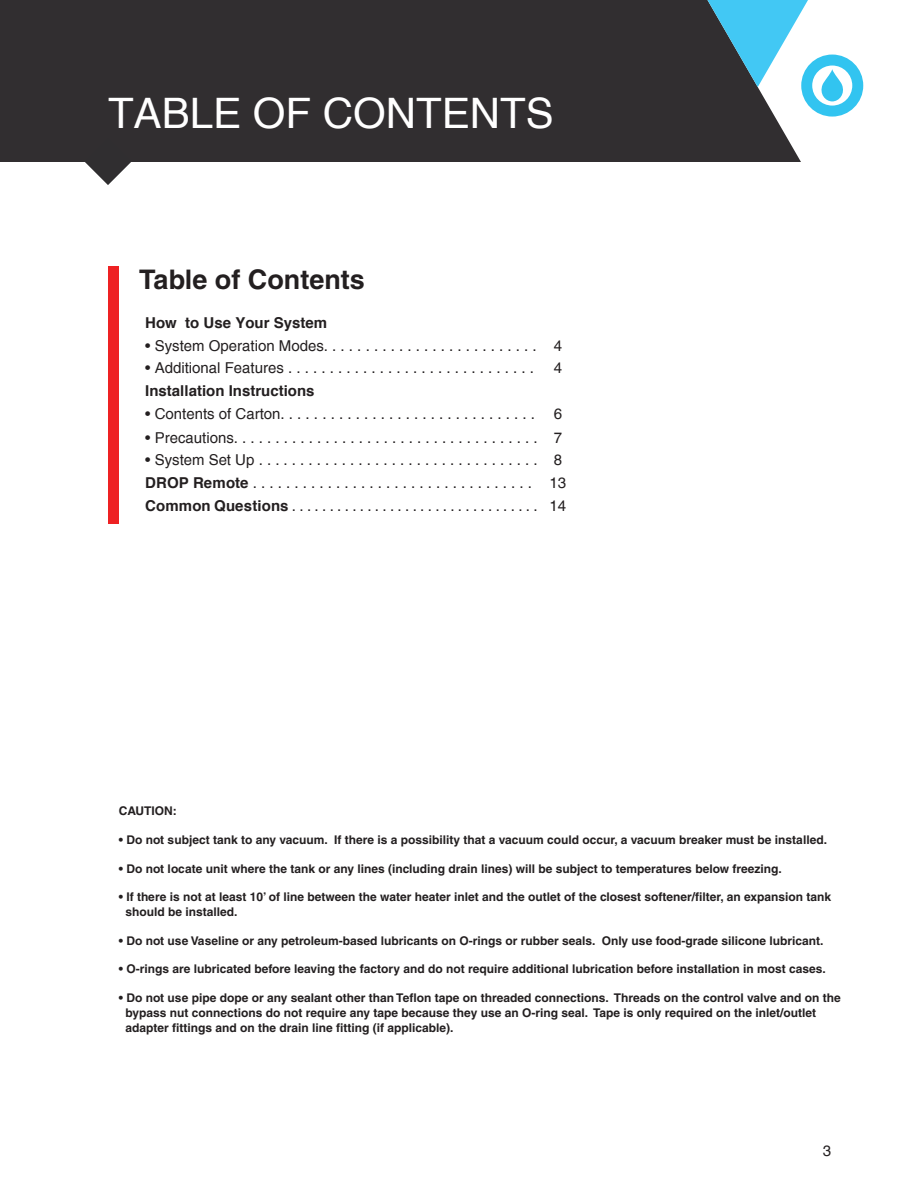
<style>
.page{position:relative;width:918px;height:1188px;background:#fff}
.page>*{position:absolute;margin:0;border:0;box-sizing:border-box;transform-origin:0 0}
.t1{font:42px "Helvetica";color:#fff}
.t2{font:700 27px "Helvetica CE";color:#231f20}
.t3{font:15px "Helvetica";color:#231f20}
.t4{font:700 15px "Helvetica";color:#231f20}
.t5{font:700 12px/14.4px "Helvetica CE";color:#231f20}
.s1{font-weight:700}
</style>
<div class="page">
<div style="left:0;top:0;width:918px;height:162px;background:#312e30"></div>
<div style="left:775px;top:0;width:143px;height:162px;background:#fff"></div>
<svg style="left:707px;top:0;width:156px;height:117px"></svg>
<svg style="left:85px;top:162px;width:46px;height:23px"></svg>
<div style="left:108px;top:266px;width:11px;height:257px;background:#ee2123"></div>
<p class="t1" style="left:108px;top:89px;width:447px">TABLE OF CONTENTS</p>
<p class="t2" style="left:139px;top:263px;width:227px">Table of Contents</p>
<p class="t4" style="left:145px;top:313px;width:183px">How to Use Your System</p>
<p class="t3" style="left:145px;top:337px;width:393px">• System Operation Modes. . . . . . . . . . . . . . . . . . . . . . . . . .</p>
<p class="t3" style="left:554px;top:337px;width:10px">4</p>
<p class="t3" style="left:145px;top:359px;width:390px">• Additional Features . . . . . . . . . . . . . . . . . . . . . . . . . . . . . .</p>
<p class="t3" style="left:554px;top:359px;width:10px">4</p>
<p class="t4" style="left:145px;top:381px;width:171px">Installation Instructions</p>
<p class="t3" style="left:145px;top:405px;width:391px">• Contents of Carton. . . . . . . . . . . . . . . . . . . . . . . . . . . . . . .</p>
<p class="t3" style="left:554px;top:405px;width:10px">6</p>
<p class="t3" style="left:145px;top:429px;width:394px">• Precautions. . . . . . . . . . . . . . . . . . . . . . . . . . . . . . . . . . . . .</p>
<p class="t3" style="left:554px;top:429px;width:10px">7</p>
<p class="t3" style="left:145px;top:451px;width:394px">• System Set Up . . . . . . . . . . . . . . . . . . . . . . . . . . . . . . . . . .</p>
<p class="t3" style="left:554px;top:451px;width:10px">8</p>
<p class="t3" style="left:145px;top:474px;width:388px"><span class="s1">DROP Remote</span> . . . . . . . . . . . . . . . . . . . . . . . . . . . . . . . . . .</p>
<p class="t3" style="left:550px;top:474px;width:18px">13</p>
<p class="t3" style="left:145px;top:497px;width:394px"><span class="s1">Common Questions</span> . . . . . . . . . . . . . . . . . . . . . . . . . . . . . . . . .</p>
<p class="t3" style="left:550px;top:497px;width:18px">14</p>
<p class="t5" style="left:119px;top:803px;width:60px">CAUTION:</p>
<p class="t5" style="left:119px;top:832px;width:710px">• Do not subject tank to any vacuum. If there is a possibility that a vacuum could occur, a vacuum breaker must be installed.</p>
<p class="t5" style="left:119px;top:861px;width:665px">• Do not locate unit where the tank or any lines (including drain lines) will be subject to temperatures below freezing.</p>
<p class="t5" style="left:125px;top:890px;width:707px;text-indent:-7px">• If there is not at least 10’ of line between the water heater inlet and the outlet of the closest softener/filter, an expansion tank should be installed.</p>
<p class="t5" style="left:119px;top:933px;width:706px">• Do not use Vaseline or any petroleum-based lubricants on O-rings or rubber seals. Only use food-grade silicone lubricant.</p>
<p class="t5" style="left:119px;top:962px;width:709px">• O-rings are lubricated before leaving the factory and do not require additional lubrication before installation in most cases.</p>
<p class="t5" style="left:125px;top:991px;width:717px;text-indent:-7px">• Do not use pipe dope or any sealant other than Teflon tape on threaded connections. Threads on the control valve and on the bypass nut connections do not require any tape because they use an O-ring seal. Tape is only required on the inlet/outlet</p>
<p class="t5" style="left:125px;top:1020px;width:329px">adapter fittings and on the drain line fitting (if applicable).</p>
<p class="t3" style="left:823px;top:1142px;width:10px">3</p>
</div>
